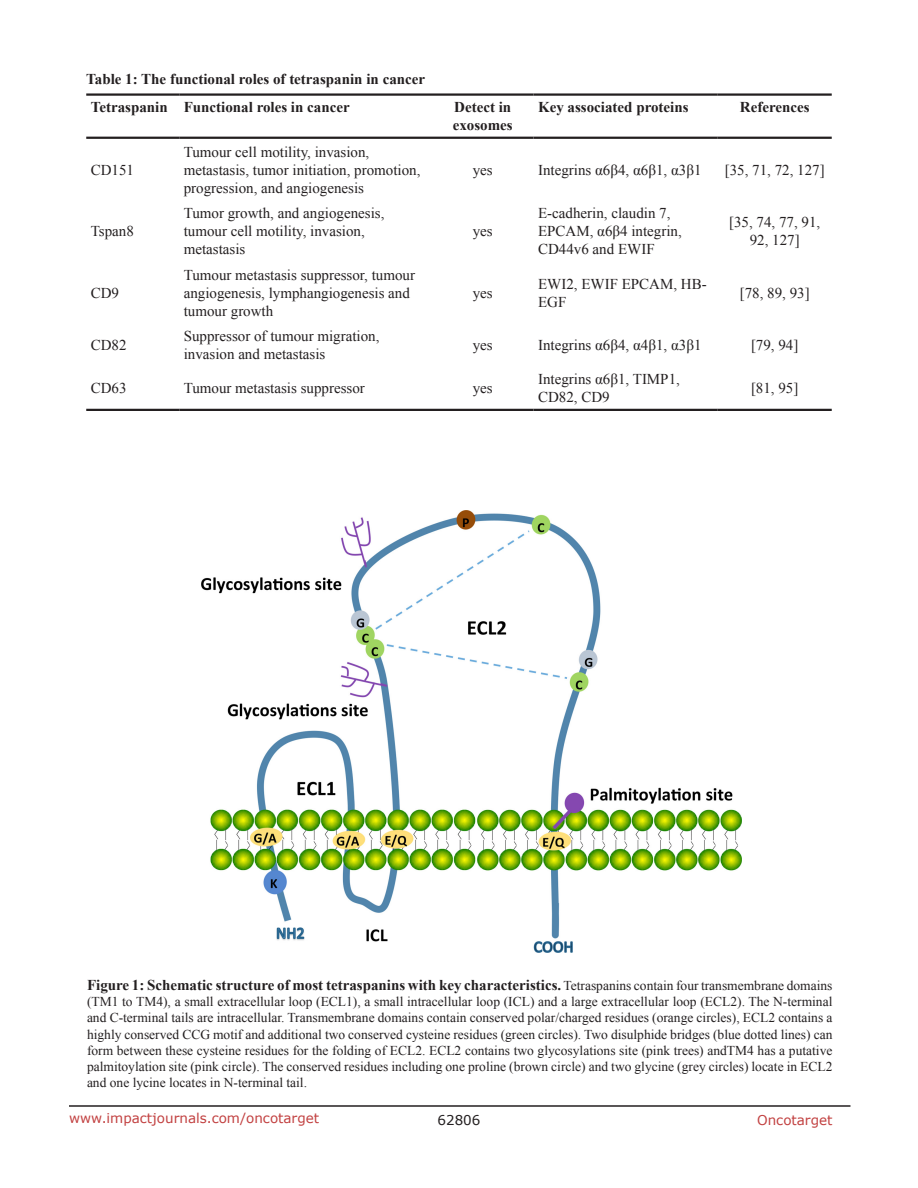
<style>
.page{position:relative;width:918px;height:1188px;background:#fff}
.page>*{position:absolute;margin:0;border:0;box-sizing:border-box;transform-origin:0 0}
.TableText1{font:15px/18px "Times New Roman";color:#231f20}
.TableText1_Center{font:15px/18px "Times New Roman";color:#231f20;text-align:center}
.figuretext{font:700 15px "Times New Roman";color:#231f20}
.Table_head_centre{font:700 15px/18px "Times New Roman";color:#231f20}
.Table_head{font:700 15px "Times New Roman";color:#231f20}
.figuretext-2{font:13.5px/16.2px "Times New Roman";color:#231f20;text-align:justify}
.t1{font:13.5px "Verdana";color:#c24141}
.t2{font:13.5px "Verdana";color:#231f20}
.s1{font-weight:400;font-size:13.5px}
</style>
<div class="page">
<hr style="left:69px;top:1105px;width:781px;height:2px;background:#231f20">
<img style="left:202px;top:510px;width:540px;height:443px">
<svg style="left:86px;top:136px;width:746px;height:1px"></svg>
<hr style="left:86px;top:93px;width:93px;height:3px;background:#231f20">
<hr style="left:179px;top:93px;width:253px;height:3px;background:#231f20">
<hr style="left:432px;top:93px;width:102px;height:3px;background:#231f20">
<hr style="left:534px;top:93px;width:184px;height:3px;background:#231f20">
<hr style="left:718px;top:93px;width:114px;height:3px;background:#231f20">
<hr style="left:86px;top:137px;width:93px;height:2px;background:#231f20">
<hr style="left:179px;top:137px;width:253px;height:2px;background:#231f20">
<hr style="left:432px;top:137px;width:102px;height:2px;background:#231f20">
<hr style="left:534px;top:137px;width:184px;height:2px;background:#231f20">
<hr style="left:718px;top:137px;width:114px;height:2px;background:#231f20">
<hr style="left:86px;top:409px;width:93px;height:2px;background:#231f20">
<hr style="left:179px;top:409px;width:253px;height:2px;background:#231f20">
<hr style="left:432px;top:409px;width:102px;height:2px;background:#231f20">
<hr style="left:534px;top:409px;width:184px;height:2px;background:#231f20">
<hr style="left:718px;top:409px;width:114px;height:2px;background:#231f20">
<p class="Table_head" style="left:86px;top:69px;width:340px">Table 1: The functional roles of tetraspanin in cancer</p>
<p class="Table_head" style="left:91px;top:97px;width:78px">Tetraspanin</p>
<p class="Table_head_centre" style="left:184px;top:98px;width:167px">Functional roles in cancer</p>
<p class="Table_head_centre" style="left:453px;top:98px;width:61px">Detect in exosomes</p>
<p class="Table_head_centre" style="left:538px;top:98px;width:152px">Key associated proteins</p>
<p class="Table_head_centre" style="left:740px;top:98px;width:71px">References</p>
<p class="TableText1" style="left:91px;top:161px;width:45px">CD151</p>
<p class="TableText1" style="left:184px;top:143px;width:238px">Tumour cell motility, invasion, metastasis, tumor initiation, promotion, progression, and angiogenesis</p>
<p class="TableText1_Center" style="left:473px;top:161px;width:21px">yes</p>
<p class="TableText1" style="left:538px;top:161px;width:165px">Integrins α6β4, α6β1, α3β1</p>
<p class="TableText1_Center" style="left:725px;top:161px;width:101px">[35, 71, 72, 127]</p>
<p class="TableText1" style="left:91px;top:222px;width:45px">Tspan8</p>
<p class="TableText1" style="left:91px;top:283px;width:30px">CD9</p>
<p class="TableText1" style="left:184px;top:204px;width:202px">Tumor growth, and angiogenesis, tumour cell motility, invasion, metastasis</p>
<p class="TableText1" style="left:184px;top:265px;width:233px">Tumour metastasis suppressor, tumour angiogenesis, lymphangiogenesis and tumour growth</p>
<p class="TableText1" style="left:91px;top:336px;width:37px">CD82</p>
<p class="TableText1" style="left:184px;top:327px;width:197px">Suppressor of tumour migration, invasion and metastasis</p>
<p class="TableText1_Center" style="left:473px;top:222px;width:21px">yes</p>
<p class="TableText1_Center" style="left:473px;top:283px;width:21px">yes</p>
<p class="TableText1" style="left:538px;top:204px;width:145px">E-cadherin, claudin 7,<br>EPCAM, α6β4 integrin,<br>CD44v6 and EWIF</p>
<p class="TableText1_Center" style="left:729px;top:213px;width:93px">[35, 74, 77, 91,<br>92, 127]</p>
<p class="TableText1" style="left:538px;top:274px;width:170px">EWI2, EWIF EPCAM, HB-<br>EGF</p>
<p class="TableText1_Center" style="left:740px;top:283px;width:71px">[78, 89, 93]</p>
<p class="TableText1_Center" style="left:473px;top:336px;width:21px">yes</p>
<p class="TableText1" style="left:538px;top:336px;width:165px">Integrins α6β4, α4β1, α3β1</p>
<p class="TableText1_Center" style="left:751px;top:336px;width:49px">[79, 94]</p>
<p class="TableText1" style="left:91px;top:379px;width:37px">CD63</p>
<p class="TableText1_Center" style="left:184px;top:379px;width:183px">Tumour metastasis suppressor</p>
<p class="TableText1_Center" style="left:473px;top:379px;width:21px">yes</p>
<p class="TableText1_Center" style="left:538px;top:370px;width:143px;text-align:left">Integrins α6β1, TIMP1,<br>CD82, CD9</p>
<p class="TableText1_Center" style="left:751px;top:379px;width:49px">[81, 95]</p>
<p class="figuretext" style="left:87px;top:975px;width:747px">Figure 1: Schematic structure of most tetraspanins with key characteristics. <span class="s1">Tetraspanins contain four transmembrane domains</span></p>
<p class="figuretext-2" style="left:87px;top:993px;width:747px">(TM1 to TM4), a small extracellular loop (ECL1), a small intracellular loop (ICL) and a large extracellular loop (ECL2). The N-terminal and C-terminal tails are intracellular. Transmembrane domains contain conserved polar/charged residues (orange circles), ECL2 contains a highly conserved CCG motif and additional two conserved cysteine residues (green circles). Two disulphide bridges (blue dotted lines) can form between these cysteine residues for the folding of ECL2. ECL2 contains two glycosylations site (pink trees) andTM4 has a putative palmitoylation site (pink circle). The conserved residues including one proline (brown circle) and two glycine (grey circles) locate in ECL2 and one lycine locates in N-terminal tail.</p>
<p class="t1" style="left:69px;top:1109px;width:252px">www.impactjournals.com/oncotarget</p>
<p class="t2" style="left:438px;top:1111px;width:44px">62806</p>
<p class="t1" style="left:757px;top:1111px;width:77px">Oncotarget</p>
</div>
